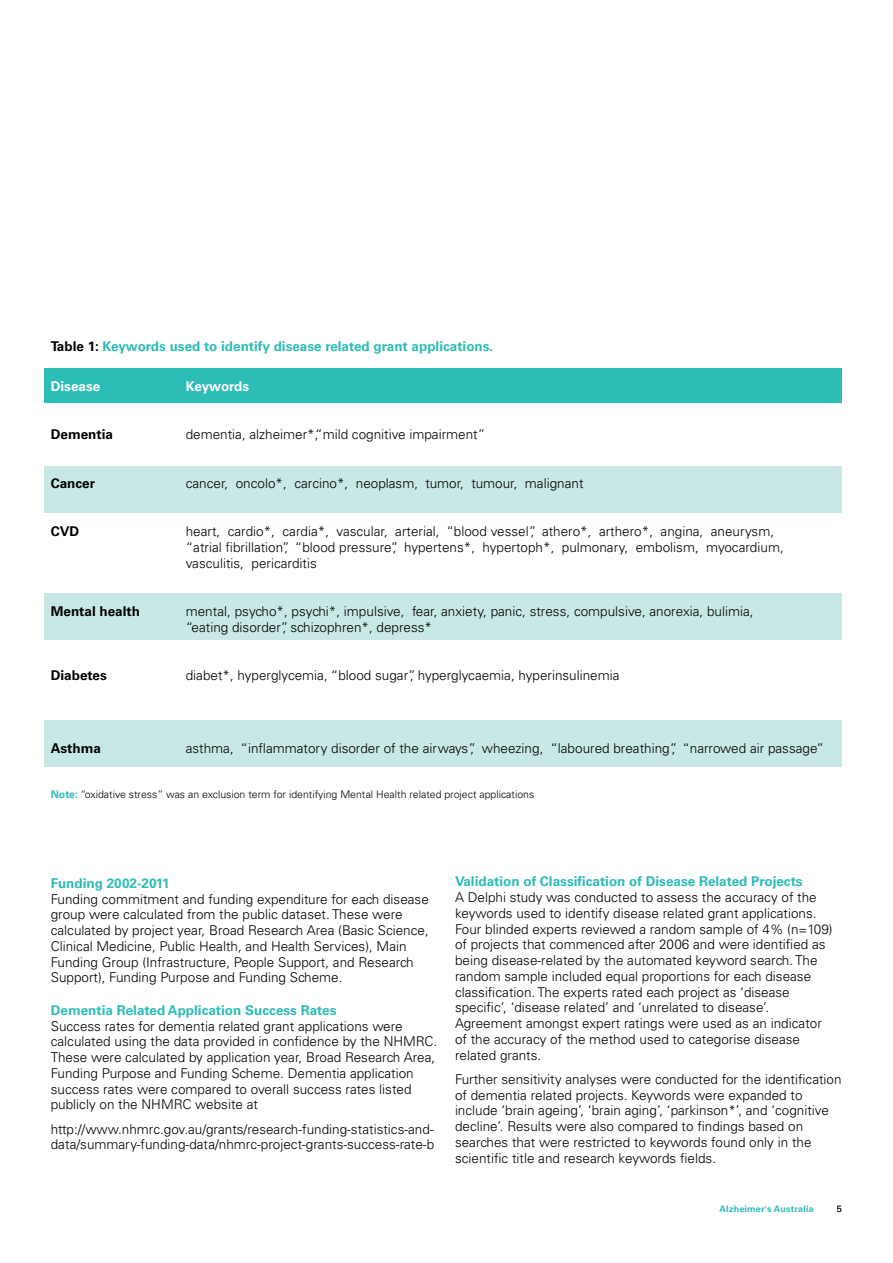
<style>
.page{position:relative;width:893px;height:1263px;background:#fff}
.page>*{position:absolute;margin:0;border:0;box-sizing:border-box;transform-origin:0 0}
.t1{font:300 13.5px/15.8px "Univers";color:#000}
.t2{font:700 13.5px "Univers";color:#2dbcb6}
.t3{font:700 13.5px "Univers";color:#000}
.t4{font:700 13.5px "Univers";color:#fff}
.t5{font:300 10.5px "Univers";color:#000}
.t6{font:700 9px "Univers";letter-spacing:.02em;color:#2dbcb6}
.t7{font:300 9px "Univers";color:#000}
.s1{color:#000}
.s2{font-weight:700;color:#2dbcb6}
</style>
<div class="page">
<div style="left:44px;top:720px;width:798px;height:47px;background:#c7e8e5"></div>
<div style="left:44px;top:593px;width:798px;height:47px;background:#c7e8e5"></div>
<div style="left:44px;top:466px;width:798px;height:47px;background:#c7e8e5"></div>
<div style="left:44px;top:369px;width:798px;height:34px;background:#2dbcb6"></div>
<p class="t2" style="left:51px;top:338px;width:444px"><span class="s1">Table 1:</span> Keywords used to identify disease related grant applications.</p>
<p class="t4" style="left:51px;top:378px;width:51px">Disease</p>
<p class="t4" style="left:186px;top:378px;width:65px">Keywords</p>
<p class="t3" style="left:51px;top:426px;width:64px">Dementia</p>
<p class="t1" style="left:186px;top:426px;width:301px">dementia, alzheimer*,“mild cognitive impairment”</p>
<p class="t3" style="left:51px;top:475px;width:46px">Cancer</p>
<p class="t1" style="left:186px;top:475px;width:399px">cancer, oncolo*, carcino*, neoplasm, tumor, tumour, malignant</p>
<p class="t3" style="left:51px;top:523px;width:30px">CVD</p>
<p class="t1" style="left:186px;top:523px;width:599px">heart, cardio*, cardia*, vascular, arterial, “blood vessel”, athero*, arthero*, angina, aneurysm, “atrial fibrillation”, “blood pressure”, hypertens*, hypertoph*, pulmonary, embolism, myocardium, vasculitis, pericarditis</p>
<p class="t3" style="left:51px;top:603px;width:91px">Mental health</p>
<p class="t1" style="left:186px;top:603px;width:569px">mental, psycho*, psychi*, impulsive, fear, anxiety, panic, stress, compulsive, anorexia, bulimia, “eating disorder”, schizophren*, depress*</p>
<p class="t3" style="left:51px;top:668px;width:57px">Diabetes</p>
<p class="t1" style="left:186px;top:668px;width:435px">diabet*, hyperglycemia, “blood sugar”, hyperglycaemia, hyperinsulinemia</p>
<p class="t3" style="left:51px;top:740px;width:52px">Asthma</p>
<p class="t1" style="left:186px;top:740px;width:640px">asthma, “inflammatory disorder of the airways”, wheezing, “laboured breathing”, “narrowed air passage”</p>
<p class="t5" style="left:51px;top:788px;width:485px"><span class="s2">Note:</span> “oxidative stress” was an exclusion term for identifying Mental Health related project applications</p>
<p class="t2" style="left:51px;top:875px;width:120px">Funding 2002-2011</p>
<p class="t1" style="left:51px;top:891px;width:380px">Funding commitment and funding expenditure for each disease group were calculated from the public dataset. These were calculated by project year, Broad Research Area (Basic Science, Clinical Medicine, Public Health, and Health Services), Main Funding Group (Infrastructure, People Support, and Research Support), Funding Purpose and Funding Scheme.</p>
<p class="t2" style="left:51px;top:1002px;width:287px">Dementia Related Application Success Rates</p>
<p class="t1" style="left:51px;top:1018px;width:388px">Success rates for dementia related grant applications were calculated using the data provided in confidence by the NHMRC.<br>These were calculated by application year, Broad Research Area, Funding Purpose and Funding Scheme. Dementia application success rates were compared to overall success rates listed publicly on the NHMRC website at</p>
<p class="t1" style="left:51px;top:1121px;width:385px">http://www.nhmrc.gov.au/grants/research-funding-statistics-and&shy;data/summary-funding-data/nhmrc-project-grants-success-rate-b</p>
<p class="t2" style="left:455px;top:874px;width:349px">Validation of Classification of Disease Related Projects</p>
<p class="t1" style="left:455px;top:889px;width:379px">A Delphi study was conducted to assess the accuracy of the keywords used to identify disease related grant applications.<br>Four blinded experts reviewed a random sample of 4% (n=109) of projects that commenced after 2006 and were identified as being disease-related by the automated keyword search. The random sample included equal proportions for each disease classification. The experts rated each project as ‘disease specific’, ‘disease related’ and ‘unrelated to disease’.<br>Agreement amongst expert ratings were used as an indicator of the accuracy of the method used to categorise disease related grants.</p>
<p class="t1" style="left:455px;top:1071px;width:388px">Further sensitivity analyses were conducted for the identification of dementia related projects. Keywords were expanded to include ‘brain ageing’, ‘brain aging’, ‘parkinson*’, and ‘cognitive decline’. Results were also compared to findings based on searches that were restricted to keywords found only in the scientific title and research keywords fields.</p>
<p class="t6" style="left:720px;top:1203px;width:96px">Alzheimer's Australia</p>
<p class="t7" style="left:837px;top:1203px;width:7px">5</p>
</div>
